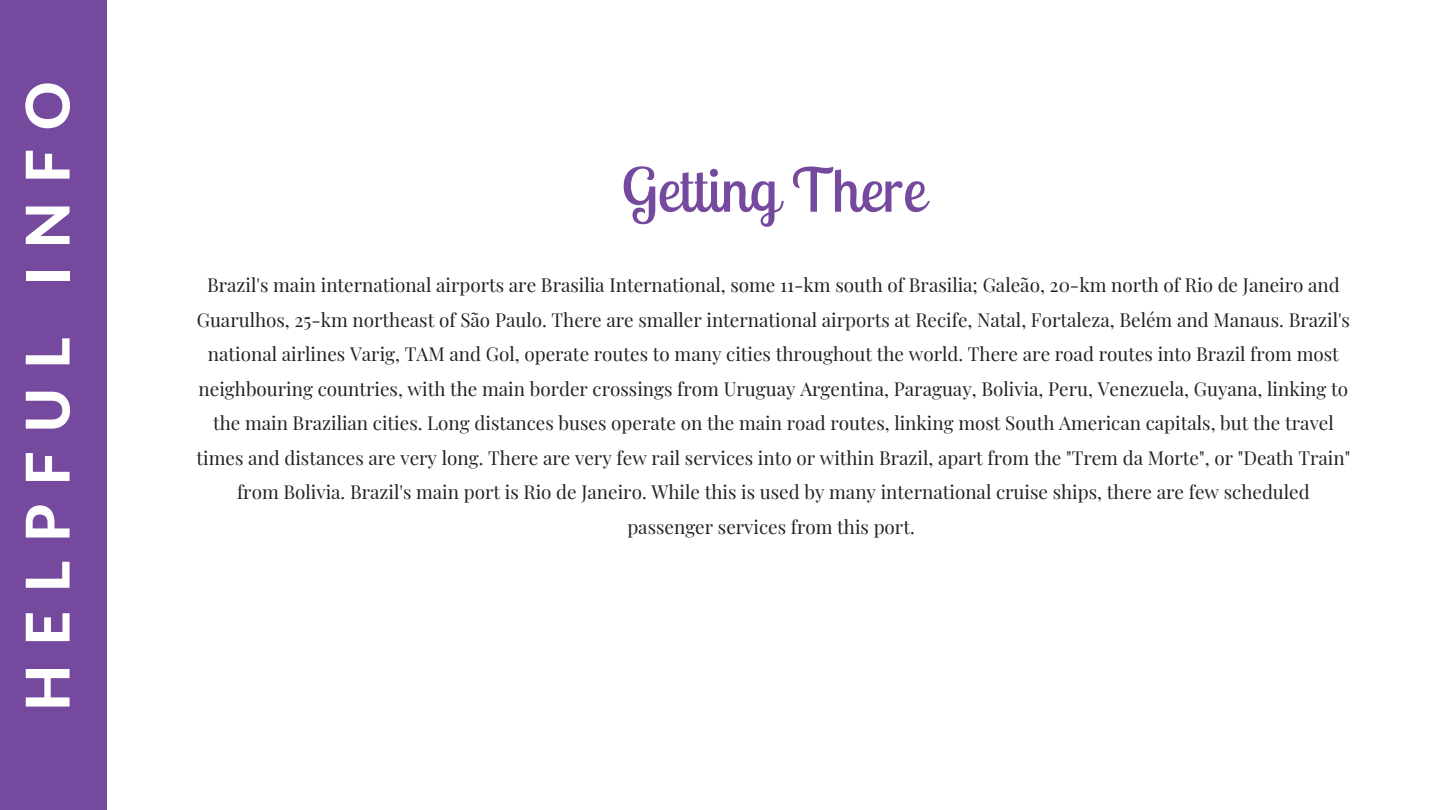
<style>
.page{position:relative;width:1440px;height:810px;background:#fff}
.page>*{position:absolute;margin:0;border:0;box-sizing:border-box;transform-origin:0 0}
.t1{font:60.4px "Lobster Two";color:#75499d}
.t2{font:800 60.4px "Lato Latin";letter-spacing:.31em;color:#fff}
.t3{font:18.9px/34.5px "Playfair Display";color:#222;text-align:center}
</style>
<div class="page">
<div style="left:0;top:0;width:106px;height:810px;background:#75499d"></div>
<p class="t2" style="left:21px;top:711px;width:631px;rotate:-90deg">HELPFUL INFO</p>
<p class="t1" style="left:622px;top:151px;width:305px">Getting There</p>
<p class="t3" style="left:197px;top:267px;width:1155px">Brazil's main international airports are Brasilia International, some 11-km south of Brasilia; Galeão, 20-km north of Rio de Janeiro and Guarulhos, 25-km northeast of São Paulo. There are smaller international airports at Recife, Natal, Fortaleza, Belém and Manaus. Brazil's national airlines Varig, TAM and Gol, operate routes to many cities throughout the world. There are road routes into Brazil from most neighbouring countries, with the main border crossings from Uruguay Argentina, Paraguay, Bolivia, Peru, Venezuela, Guyana, linking to the main Brazilian cities. Long distances buses operate on the main road routes, linking most South American capitals, but the travel times and distances are very long. There are very few rail services into or within Brazil, apart from the "Trem da Morte", or "Death Train" from Bolivia. Brazil's main port is Rio de Janeiro. While this is used by many international cruise ships, there are few scheduled passenger services from this port.</p>
</div>
